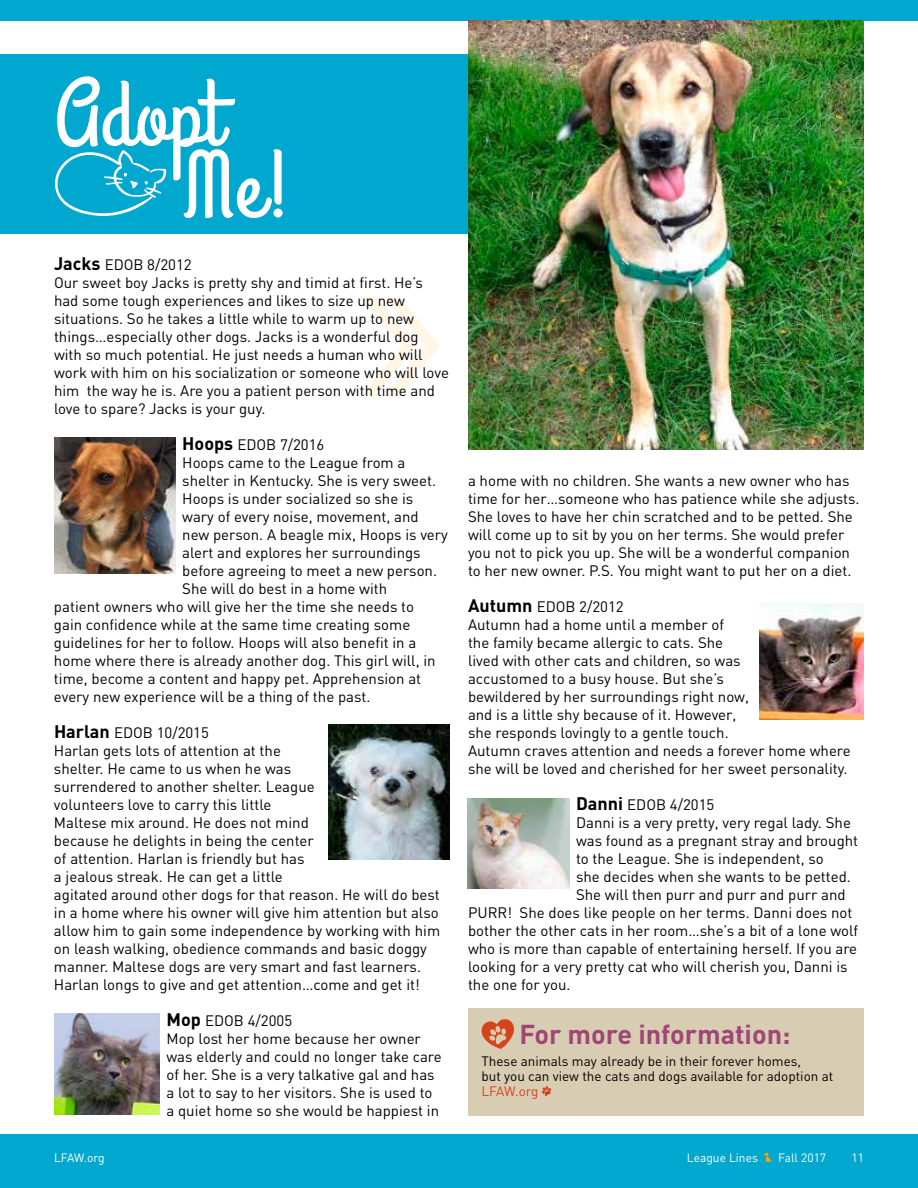
<style>
.page{position:relative;width:918px;height:1188px;background:#fff}
.page>*{position:absolute;margin:0;border:0;box-sizing:border-box;transform-origin:0 0}
.t1{font:94.5px/72px "Grand Hotel";color:#fff}
.t2{font:700 27px "DIN";color:#9e4777}
.t3{font:15px/18px "DIN";color:#000}
.t4{font:13.5px/15px "DIN";color:#000}
.t5{font:13.5px "DIN";letter-spacing:-.015em;color:#d4451d}
.t6{font:12px "DIN";color:#fff}
.s1{font-weight:700;font-size:18px}
</style>
<div class="page">
<div style="left:0;top:0;width:918px;height:21px;background:#00a7ce"></div>
<div style="left:0;top:54px;width:468px;height:180px;background:#00a7ce"></div>
<svg style="left:55px;top:150px;width:111px;height:66px"></svg>
<div style="left:0;top:1134px;width:918px;height:54px;background:#00a7ce"></div>
<svg style="left:764px;top:1153px;width:8px;height:9px"></svg>
<svg style="left:361px;top:297px;width:79px;height:99px"></svg>
<div style="left:468px;top:1008px;width:396px;height:108px;background:#d8ccb2"></div>
<svg style="left:542px;top:1086px;width:9px;height:10px"></svg>
<svg style="left:482px;top:1019px;width:32px;height:30px"></svg>
<img style="left:468px;top:21px;width:396px;height:429px">
<img style="left:467px;top:798px;width:102px;height:91px">
<img style="left:759px;top:604px;width:105px;height:116px">
<img style="left:54px;top:438px;width:122px;height:135px">
<img style="left:328px;top:724px;width:122px;height:136px">
<img style="left:54px;top:1014px;width:106px;height:100px">
<h1 class="t1" style="left:183px;top:82px;width:112px;text-indent:-129px">Adopt<br>Me!</h1>
<p class="t3" style="left:54px;top:255px;width:396px"><span class="s1">Jacks</span> EDOB 8/2012<br>Our sweet boy Jacks is pretty shy and timid at first. He’s had some tough experiences and likes to size up new situations. So he takes a little while to warm up to new things…especially other dogs. Jacks is a wonderful dog with so much potential. He just needs a human who will work with him on his socialization or someone who will love him the way he is. Are you a patient person with time and love to spare? Jacks is your guy.</p>
<p class="t3" style="left:182px;top:435px;width:144px"><span class="s1">Hoops</span> EDOB 7/2016</p>
<p class="t3" style="left:182px;top:453px;width:225px">Hoops came to the League from a</p>
<p class="t3" style="left:182px;top:471px;width:255px">shelter in Kentucky. She is very sweet.</p>
<p class="t3" style="left:182px;top:489px;width:233px">Hoops is under socialized so she is</p>
<p class="t3" style="left:182px;top:507px;width:238px">wary of every noise, movement, and</p>
<p class="t3" style="left:182px;top:525px;width:267px">new person. A beagle mix, Hoops is very</p>
<p class="t3" style="left:182px;top:543px;width:240px">alert and explores her surroundings</p>
<p class="t3" style="left:182px;top:561px;width:256px">before agreeing to meet a new person.</p>
<p class="t3" style="left:182px;top:579px;width:207px">She will do best in a home with</p>
<p class="t3" style="left:54px;top:597px;width:362px">patient owners who will give her the time she needs to</p>
<p class="t3" style="left:54px;top:615px;width:358px">gain confidence while at the same time creating some</p>
<p class="t3" style="left:54px;top:633px;width:364px">guidelines for her to follow. Hoops will also benefit in a</p>
<p class="t3" style="left:54px;top:651px;width:383px">home where there is already another dog. This girl will, in</p>
<p class="t3" style="left:54px;top:669px;width:369px">time, become a content and happy pet. Apprehension at</p>
<p class="t3" style="left:54px;top:687px;width:318px">every new experience will be a thing of the past.</p>
<p class="t3" style="left:54px;top:723px;width:388px"><span class="s1">Harlan</span> EDOB 10/2015<br>Harlan gets lots of attention at the<br>shelter. He came to us when he was<br>surrendered to another shelter. League<br>volunteers love to carry this little<br>Maltese mix around. He does not mind<br>because he delights in being the center<br>of attention. Harlan is friendly but has<br>a jealous streak. He can get a little<br>agitated around other dogs for that reason. He will do best in a home where his owner will give him attention but also allow him to gain some independence by working with him on leash walking, obedience commands and basic doggy manner. Maltese dogs are very smart and fast learners.<br>Harlan longs to give and get attention…come and get it!</p>
<p class="t3" style="left:166px;top:1011px;width:277px"><span class="s1">Mop</span> EDOB 4/2005<br>Mop lost her home because her owner was elderly and could no longer take care of her. She is a very talkative gal and has a lot to say to her visitors. She is used to a quiet home so she would be happiest in</p>
<p class="t3" style="left:468px;top:471px;width:393px">a home with no children. She wants a new owner who has time for her…someone who has patience while she adjusts.<br>She loves to have her chin scratched and to be petted. She will come up to sit by you on her terms. She would prefer you not to pick you up. She will be a wonderful companion to her new owner. P.S. You might want to put her on a diet.</p>
<p class="t3" style="left:468px;top:597px;width:384px"><span class="s1">Autumn</span> EDOB 2/2012<br>Autumn had a home until a member of<br>the family became allergic to cats. She<br>lived with other cats and children, so was<br>accustomed to a busy house. But she’s<br>bewildered by her surroundings right now,<br>and is a little shy because of it. However,<br>she responds lovingly to a gentle touch.<br>Autumn craves attention and needs a forever home where she will be loved and cherished for her sweet personality.</p>
<p class="t3" style="left:576px;top:795px;width:140px"><span class="s1">Danni</span> EDOB 4/2015</p>
<p class="t3" style="left:576px;top:813px;width:276px">Danni is a very pretty, very regal lady. She</p>
<p class="t3" style="left:576px;top:831px;width:284px">was found as a pregnant stray and brought</p>
<p class="t3" style="left:576px;top:849px;width:249px">to the League. She is independent, so</p>
<p class="t3" style="left:576px;top:867px;width:276px">she decides when she wants to be petted.</p>
<p class="t3" style="left:576px;top:885px;width:271px">She will then purr and purr and purr and</p>
<p class="t3" style="left:468px;top:903px;width:386px">PURR! She does like people on her terms. Danni does not</p>
<p class="t3" style="left:468px;top:921px;width:392px">bother the other cats in her room…she’s a bit of a lone wolf</p>
<p class="t3" style="left:468px;top:939px;width:391px">who is more than capable of entertaining herself. If you are</p>
<p class="t3" style="left:468px;top:957px;width:381px">looking for a very pretty cat who will cherish you, Danni is</p>
<p class="t3" style="left:468px;top:975px;width:104px">the one for you.</p>
<h2 class="t2" style="left:519px;top:1017px;width:273px">For more information:</h2>
<p class="t4" style="left:482px;top:1053px;width:353px">These animals may already be in their forever homes,<br>but you can view the cats and dogs available for adoption at</p>
<p class="t5" style="left:482px;top:1082px;width:59px">LFAW.org</p>
<p class="t6" style="left:54px;top:1150px;width:52px">LFAW.org</p>
<p class="t6" style="left:687px;top:1150px;width:73px">League Lines</p>
<p class="t6" style="left:778px;top:1150px;width:49px">Fall 2017</p>
<p class="t6" style="left:851px;top:1150px;width:14px">11</p>
</div>
